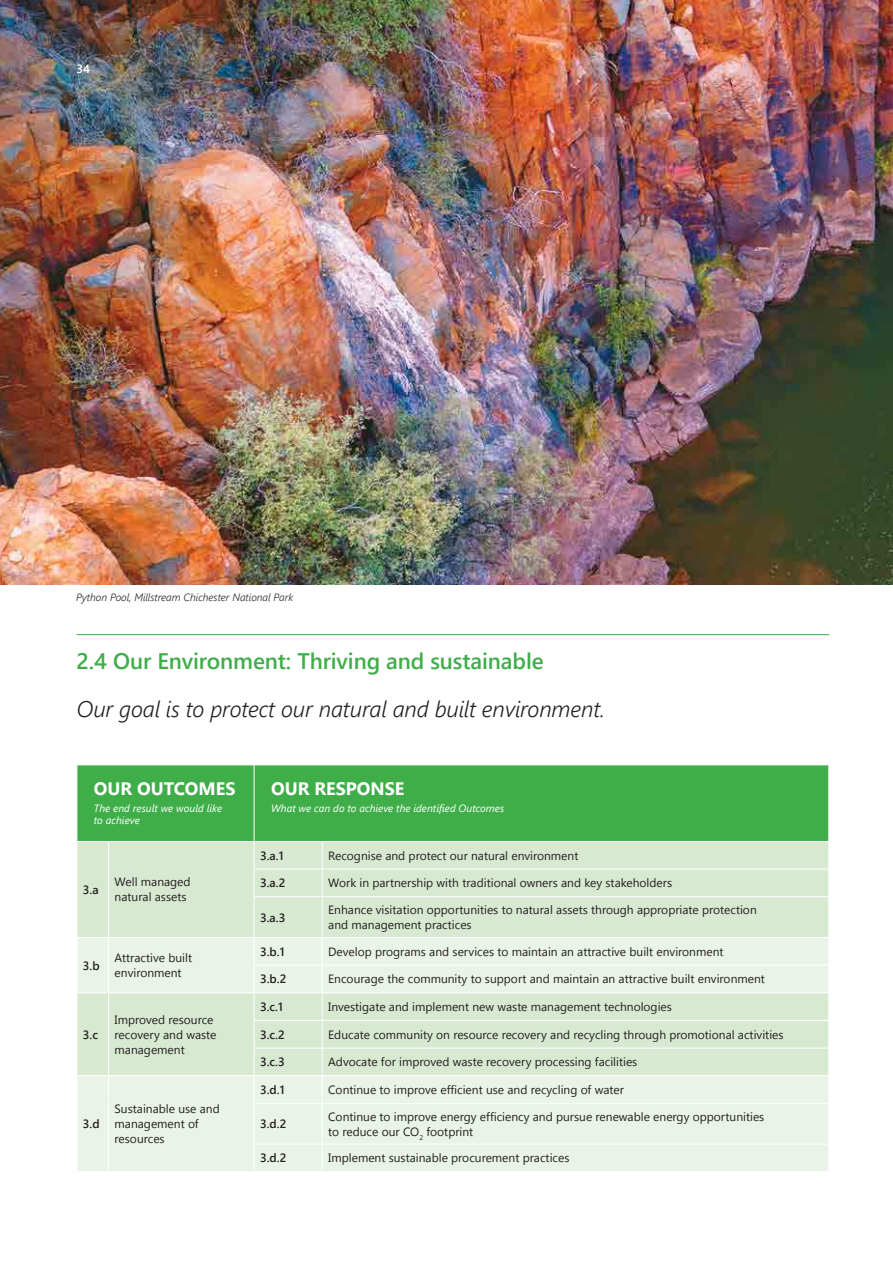
<style>
.page{position:relative;width:893px;height:1263px;background:#fff}
.page>*{position:absolute;margin:0;border:0;box-sizing:border-box;transform-origin:0 0}
.t1{font:italic 300 22.5px "Segoe UI";letter-spacing:-.005em;color:#231f20}
.t2{font:600 22.5px "Segoe UI";letter-spacing:-.005em;color:#3fae49}
.t3{font:700 18px "Segoe UI";color:#fff}
.t4{font:12px/15px "Segoe UI";color:#231f20}
.t5{font:600 12px "Segoe UI";color:#231f20}
.t6{font:600 12px "Segoe UI";color:#fff}
.t7{font:italic 10.5px/12.6px "Segoe UI";color:#fff}
.t8{font:italic 300 10.5px "Segoe UI";color:#231f20}
</style>
<div class="page">
<img style="left:0;top:0;width:893px;height:585px">
<hr style="left:77px;top:634px;width:752px;height:1px;background:#3fae49">
<div style="left:78px;top:765px;width:750px;height:76px;background:#3fae49"></div>
<div style="left:78px;top:842px;width:750px;height:95px;background:#d8e9d2"></div>
<svg style="left:78px;top:938px;width:750px;height:233px;background:#e3efdf"></svg>
<hr style="left:254px;top:765px;width:1px;height:76px;background:#fff">
<svg style="left:77px;top:842px;width:1px;height:55px"></svg>
<svg style="left:108px;top:842px;width:1px;height:55px"></svg>
<hr style="left:108px;top:897px;width:1px;height:40px;background:#fff">
<hr style="left:254px;top:869px;width:68px;height:1px;background:#fff">
<svg style="left:254px;top:842px;width:1px;height:54px"></svg>
<hr style="left:322px;top:869px;width:507px;height:1px;background:#fff">
<svg style="left:322px;top:842px;width:1px;height:54px"></svg>
<svg style="left:828px;top:842px;width:1px;height:54px"></svg>
<hr style="left:254px;top:896px;width:68px;height:1px;background:#fff">
<hr style="left:254px;top:897px;width:1px;height:40px;background:#fff">
<hr style="left:322px;top:896px;width:507px;height:1px;background:#fff">
<hr style="left:322px;top:897px;width:1px;height:40px;background:#fff">
<hr style="left:254px;top:965px;width:68px;height:1px;background:#fff">
<hr style="left:322px;top:965px;width:507px;height:1px;background:#fff">
<hr style="left:77px;top:992px;width:32px;height:1px;background:#fff">
<hr style="left:109px;top:992px;width:145px;height:1px;background:#fff">
<hr style="left:254px;top:992px;width:68px;height:1px;background:#fff">
<hr style="left:322px;top:992px;width:507px;height:1px;background:#fff">
<hr style="left:254px;top:1020px;width:68px;height:1px;background:#fff">
<hr style="left:322px;top:1020px;width:507px;height:1px;background:#fff">
<hr style="left:254px;top:1048px;width:68px;height:1px;background:#fff">
<hr style="left:322px;top:1048px;width:507px;height:1px;background:#fff">
<hr style="left:77px;top:1075px;width:32px;height:1px;background:#fff">
<svg style="left:77px;top:938px;width:1px;height:165px"></svg>
<hr style="left:109px;top:1075px;width:145px;height:1px;background:#fff">
<svg style="left:108px;top:938px;width:1px;height:165px"></svg>
<hr style="left:108px;top:1103px;width:1px;height:41px;background:#fff">
<svg style="left:77px;top:1144px;width:1px;height:27px"></svg>
<svg style="left:108px;top:1144px;width:1px;height:27px"></svg>
<hr style="left:254px;top:1075px;width:68px;height:1px;background:#fff">
<svg style="left:254px;top:938px;width:1px;height:165px"></svg>
<hr style="left:322px;top:1075px;width:507px;height:1px;background:#fff">
<svg style="left:322px;top:938px;width:1px;height:165px"></svg>
<svg style="left:828px;top:993px;width:1px;height:82px"></svg>
<hr style="left:254px;top:1103px;width:68px;height:1px;background:#fff">
<hr style="left:254px;top:1104px;width:1px;height:40px;background:#fff">
<hr style="left:322px;top:1103px;width:507px;height:1px;background:#fff">
<hr style="left:322px;top:1104px;width:1px;height:40px;background:#fff">
<hr style="left:254px;top:1144px;width:68px;height:1px;background:#fff">
<svg style="left:254px;top:1145px;width:1px;height:26px"></svg>
<hr style="left:322px;top:1144px;width:507px;height:1px;background:#fff">
<svg style="left:322px;top:1145px;width:1px;height:26px"></svg>
<p class="t6" style="left:77px;top:59px;width:15px">34</p>
<p class="t8" style="left:76px;top:590px;width:219px">Python Pool, Millstream Chichester National Park</p>
<h1 class="t2" style="left:77px;top:643px;width:469px">2.4 Our Environment: Thriving and sustainable</h1>
<h1 class="t1" style="left:77px;top:694px;width:530px">Our goal is to protect our natural and built environment.</h1>
<h2 class="t3" style="left:94px;top:778px;width:143px">OUR OUTCOMES</h2>
<p class="t7" style="left:94px;top:802px;width:130px">The end result we would like to achieve</p>
<p class="t5" style="left:83px;top:880px;width:17px">3.a</p>
<p class="t4" style="left:115px;top:874px;width:78px">Well managed natural assets</p>
<p class="t5" style="left:83px;top:955px;width:18px">3.b</p>
<p class="t4" style="left:115px;top:950px;width:79px">Attractive built environment</p>
<p class="t5" style="left:83px;top:1025px;width:17px">3.c</p>
<p class="t4" style="left:115px;top:1011px;width:103px">Improved resource recovery and waste management</p>
<p class="t5" style="left:83px;top:1114px;width:18px">3.d</p>
<p class="t4" style="left:115px;top:1101px;width:107px">Sustainable use and management of resources</p>
<h2 class="t3" style="left:271px;top:778px;width:135px">OUR RESPONSE</h2>
<p class="t7" style="left:271px;top:802px;width:235px">What we can do to achieve the identified Outcomes</p>
<p class="t5" style="left:260px;top:846px;width:25px">3.a.1</p>
<p class="t4" style="left:328px;top:847px;width:252px">Recognise and protect our natural environment</p>
<p class="t5" style="left:260px;top:873px;width:27px">3.a.2</p>
<p class="t4" style="left:328px;top:875px;width:345px">Work in partnership with traditional owners and key stakeholders</p>
<p class="t5" style="left:260px;top:907px;width:27px">3.a.3</p>
<p class="t4" style="left:328px;top:902px;width:430px">Enhance visitation opportunities to natural assets through appropriate protection and management practices</p>
<p class="t5" style="left:260px;top:942px;width:26px">3.b.1</p>
<p class="t4" style="left:328px;top:943px;width:397px">Develop programs and services to maintain an attractive built environment</p>
<p class="t5" style="left:260px;top:969px;width:28px">3.b.2</p>
<p class="t4" style="left:328px;top:971px;width:438px">Encourage the community to support and maintain an attractive built environment</p>
<p class="t5" style="left:260px;top:997px;width:24px">3.c.1</p>
<p class="t4" style="left:328px;top:999px;width:345px">Investigate and implement new waste management technologies</p>
<p class="t5" style="left:260px;top:1025px;width:26px">3.c.2</p>
<p class="t4" style="left:328px;top:1026px;width:457px">Educate community on resource recovery and recycling through promotional activities</p>
<p class="t5" style="left:260px;top:1052px;width:26px">3.c.3</p>
<p class="t4" style="left:328px;top:1054px;width:311px">Advocate for improved waste recovery processing facilities</p>
<p class="t5" style="left:260px;top:1080px;width:26px">3.d.1</p>
<p class="t4" style="left:328px;top:1081px;width:297px">Continue to improve efficient use and recycling of water</p>
<p class="t5" style="left:260px;top:1114px;width:28px">3.d.2</p>
<p class="t4" style="left:328px;top:1108px;width:438px">Continue to improve energy efficiency and pursue renewable energy opportunities to reduce our CO<sub>2</sub> footprint</p>
<p class="t5" style="left:260px;top:1148px;width:28px">3.d.2</p>
<p class="t4" style="left:328px;top:1150px;width:243px">Implement sustainable procurement practices</p>
</div>
